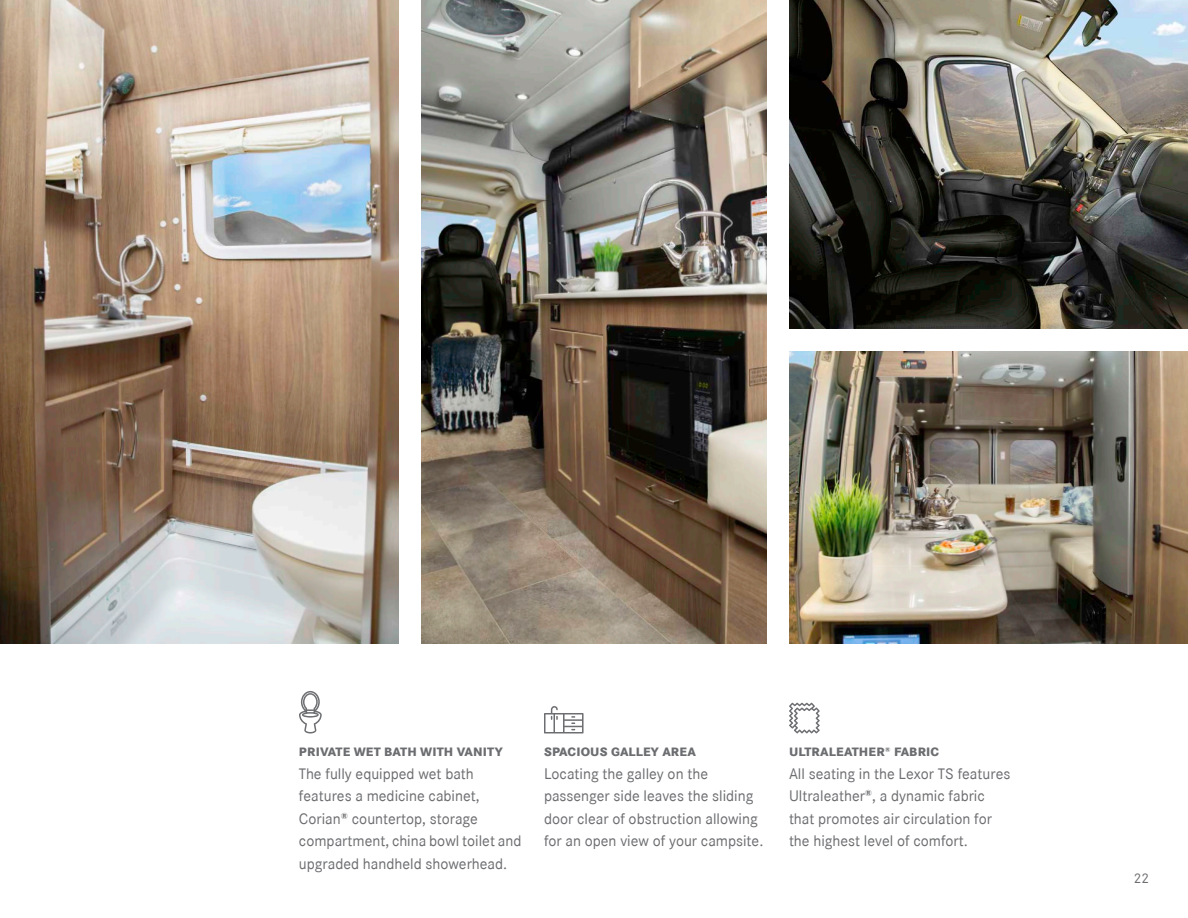
<style>
.page{position:relative;width:1188px;height:918px;background:#fff}
.page>*{position:absolute;margin:0;border:0;box-sizing:border-box;transform-origin:0 0}
.t1{font:15px/22.5px "Corporate SBQ";color:#6c6d70}
.t2{font:13.5px "Corporate SBQ";color:#6c6d70}
.t3{font:800 12px "Corporate SBQ";letter-spacing:.01em;color:#6c6d70}
</style>
<div class="page">
<img style="left:0;top:0;width:399px;height:644px">
<img style="left:789px;top:0;width:399px;height:328px">
<img style="left:422px;top:0;width:344px;height:644px">
<img style="left:789px;top:351px;width:399px;height:293px">
<svg style="left:299px;top:691px;width:23px;height:43px"></svg>
<svg style="left:544px;top:706px;width:40px;height:28px"></svg>
<svg style="left:789px;top:703px;width:31px;height:31px"></svg>
<p class="t3" style="left:299px;top:744px;width:205px">PRIVATE WET BATH WITH VANITY</p>
<p class="t1" style="left:299px;top:762px;width:224px">The fully equipped wet bath features a medicine cabinet,<br>Corian<sup>®</sup> countertop, storage compartment, china bowl toilet and upgraded handheld showerhead.</p>
<p class="t3" style="left:544px;top:744px;width:153px">SPACIOUS GALLEY AREA</p>
<p class="t1" style="left:544px;top:762px;width:221px">Locating the galley on the passenger side leaves the sliding door clear of obstruction allowing for an open view of your campsite.</p>
<p class="t3" style="left:789px;top:744px;width:152px">ULTRALEATHER<sup>®</sup> FABRIC</p>
<p class="t1" style="left:789px;top:762px;width:223px">All seating in the Lexor TS features Ultraleather<sup>®</sup>, a dynamic fabric that promotes air circulation for the highest level of comfort.</p>
<p class="t2" style="left:1134px;top:870px;width:17px">22</p>
</div>
